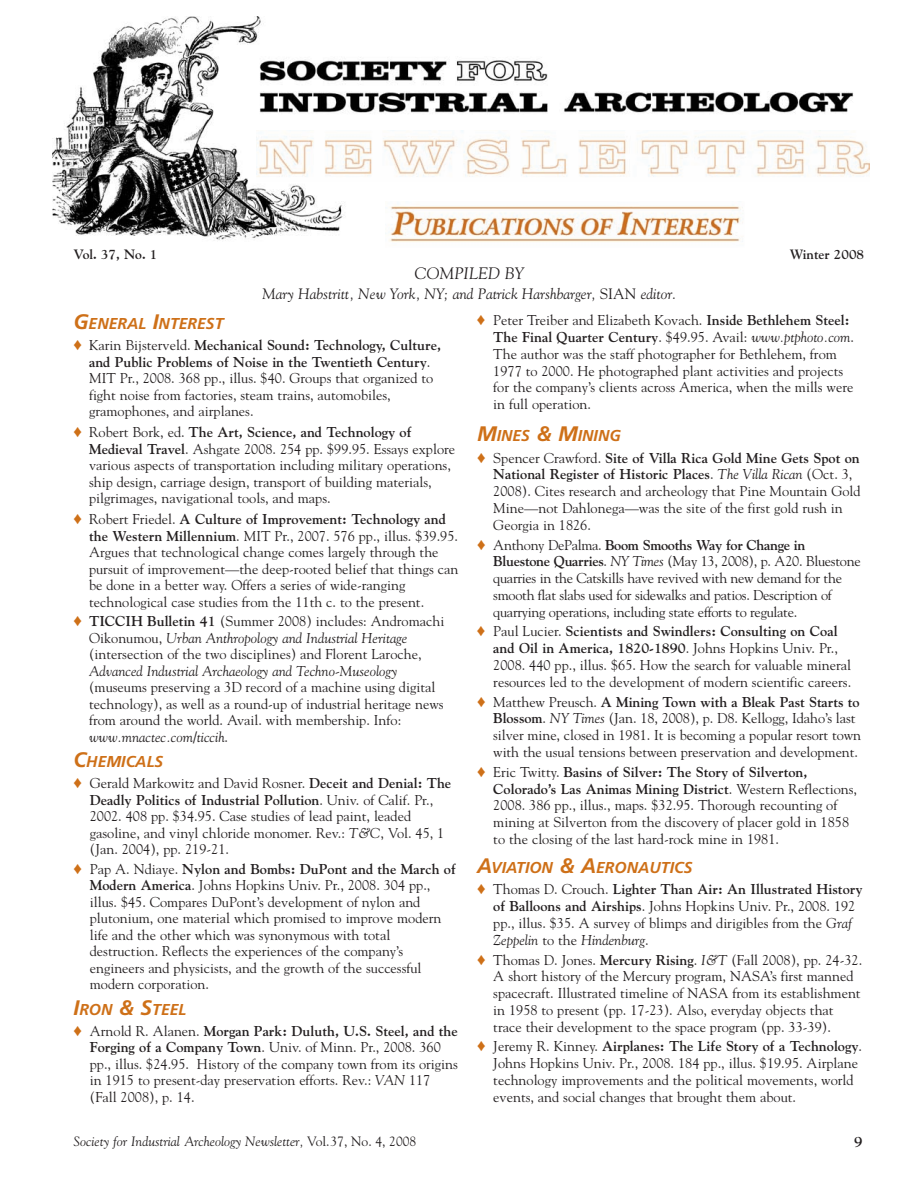
<style>
.page{position:relative;width:918px;height:1188px;background:#fff}
.page>*{position:absolute;margin:0;border:0;box-sizing:border-box;transform-origin:0 0}
.t1{font:italic 16.5px "Goudy Std";color:#231f20}
.t2{font:italic 700 15.75px "Frutiger LT Std";color:#ce7018}
.t3{font:italic 15px "Goudy Std";color:#231f20}
.t4{font:700 15px "Goudy Std";color:#231f20}
.t5{font:14.25px/16.5px "Goudy Std";color:#231f20}
.t6{font:14.25px/16.8px "Goudy Std";letter-spacing:-.02em;color:#231f20}
.t7{font:italic 14.25px "Goudy Std";color:#231f20}
.t8{font:italic 13.5px "Goudy Std";color:#231f20}
.t9{font:700 13.5px "Goudy Std";color:#231f20}
.s1{font-style:normal}
.s2{font-size:21px}
.s3{color:#ce7018}
.s4{font-weight:700}
.s5{font-style:italic}
</style>
<div class="page">
<img style="left:52px;top:16px;width:802px;height:224px">
<img style="left:256px;top:130px;width:614px;height:51px">
<img style="left:386px;top:201px;width:358px;height:41px">
<p class="t9" style="left:74px;top:247px;width:85px">Vol. 37, No. 1</p>
<p class="t9" style="left:790px;top:247px;width:76px">Winter 2008</p>
<p class="t1" style="left:415px;top:264px;width:111px">COMPILED BY</p>
<p class="t3" style="left:262px;top:285px;width:416px">Mary Habstritt, New York, NY; and Patrick Harshbarger, <span class="s1">SIAN</span> editor.</p>
<p class="t2" style="left:74px;top:317px;width:151px"><span class="s2">G</span>ENERAL <span class="s2">I</span>NTEREST</p>
<p class="t5" style="left:89px;top:337px;width:353px;text-indent:-16px"><span class="s3">♦</span> Karin Bijsterveld. <span class="s4">Mechanical Sound: Technology, Culture, and Public Problems of Noise in the Twentieth Century</span>.<br>MIT Pr., 2008. 368 pp., illus. $40. Groups that organized to fight noise from factories, steam trains, automobiles, gramophones, and airplanes.</p>
<p class="t5" style="left:89px;top:424px;width:368px;text-indent:-16px"><span class="s3">♦</span> Robert Bork, ed. <span class="s4">The Art, Science, and Technology of Medieval Travel</span>. Ashgate 2008. 254 pp. $99.95. Essays explore various aspects of transportation including military operations, ship design, carriage design, transport of building materials, pilgrimages, navigational tools, and maps.</p>
<p class="t5" style="left:89px;top:511px;width:371px;text-indent:-16px"><span class="s3">♦</span> Robert Friedel. <span class="s4">A Culture of Improvement: Technology and the Western Millennium</span>. MIT Pr., 2007. 576 pp., illus. $39.95.<br>Argues that technological change comes largely through the pursuit of improvement—the deep-rooted belief that things can be done in a better way. Offers a series of wide-ranging technological case studies from the 11th c. to the present.</p>
<p class="t5" style="left:89px;top:613px;width:357px;text-indent:-16px"><span class="s3">♦</span> <span class="s4">TICCIH Bulletin 41</span> (Summer 2008) includes: Andromachi<br>Oikonumou, <span class="s5">Urban Anthropology and Industrial Heritage </span>(intersection of the two disciplines) and Florent Laroche,</p>
<p class="t7" style="left:89px;top:663px;width:310px">Advanced Industrial Archaeology and Techno-Museology</p>
<p class="t5" style="left:89px;top:679px;width:356px">(museums preserving a 3D record of a machine using digital technology), as well as a round-up of industrial heritage news from around the world. Avail. with membership. Info: <span class="s5">www.mnactec.com/ticcih</span>.</p>
<p class="t2" style="left:74px;top:756px;width:91px"><span class="s2">C</span>HEMICALS</p>
<p class="t5" style="left:90px;top:775px;width:363px;text-indent:-16px"><span class="s3">♦</span> Gerald Markowitz and David Rosner. <span class="s4">Deceit and Denial: The Deadly Politics of Industrial Pollution</span>. Univ. of Calif. Pr., 2002. 408 pp. $34.95. Case studies of lead paint, leaded gasoline, and vinyl chloride monomer. Rev.: <span class="s5">T&amp;C</span>, Vol. 45, 1 (Jan. 2004), pp. 219-21.</p>
<p class="t5" style="left:90px;top:861px;width:368px;text-indent:-16px"><span class="s3">♦</span> Pap A. Ndiaye. <span class="s4">Nylon and Bombs: DuPont and the March of Modern America</span>. Johns Hopkins Univ. Pr., 2008. 304 pp., illus. $45. Compares DuPont’s development of nylon and plutonium, one material which promised to improve modern life and the other which was synonymous with total destruction. Reflects the experiences of the company’s engineers and physicists, and the growth of the successful modern corporation.</p>
<p class="t2" style="left:74px;top:1003px;width:114px"><span class="s2">I</span>RON <span class="s2">&amp; S</span>TEEL</p>
<p class="t5" style="left:90px;top:1023px;width:370px;text-indent:-16px"><span class="s3">♦</span> Arnold R. Alanen. <span class="s4">Morgan Park: Duluth, U.S. Steel, and the Forging of a Company Town</span>. Univ. of Minn. Pr., 2008. 360 pp., illus. $24.95. History of the company town from its origins in 1915 to present-day preservation efforts. Rev.: <span class="s5">VAN</span> 117 (Fall 2008), p. 14.</p>
<p class="t5" style="left:493px;top:312px;width:362px;text-indent:-16px"><span class="s3">♦</span> Peter Treiber and Elizabeth Kovach. <span class="s4">Inside Bethlehem Steel:<br>The Final Quarter Century</span>. $49.95. Avail: <span class="s5">www.ptphoto.com</span>.<br>The author was the staff photographer for Bethlehem, from 1977 to 2000. He photographed plant activities and projects for the company’s clients across America, when the mills were in full operation.</p>
<p class="t2" style="left:477px;top:429px;width:145px"><span class="s2">M</span>INES <span class="s2">&amp; M</span>INING</p>
<p class="t5" style="left:493px;top:449px;width:369px;text-indent:-16px"><span class="s3">♦</span> Spencer Crawford. <span class="s4">Site of Villa Rica Gold Mine Gets Spot on National Register of Historic Places</span>. <span class="s5">The Villa Rican</span> (Oct. 3, 2008). Cites research and archeology that Pine Mountain Gold Mine—not Dahlonega—was the site of the first gold rush in Georgia in 1826.</p>
<p class="t6" style="left:493px;top:536px;width:369px;text-indent:-16px"><span class="s3">♦</span> Anthony DePalma. <span class="s4">Boom Smooths Way for Change in Bluestone Quarries</span>. <span class="s5">NY Times</span> (May 13, 2008), p. A20. Bluestone quarries in the Catskills have revived with new demand for the smooth flat slabs used for sidewalks and patios. Description of quarrying operations, including state efforts to regulate.</p>
<p class="t5" style="left:493px;top:623px;width:359px;text-indent:-16px"><span class="s3">♦</span> Paul Lucier. <span class="s4">Scientists and Swindlers: Consulting on Coal and Oil in America, 1820-1890</span>. Johns Hopkins Univ. Pr., 2008. 440 pp., illus. $65. How the search for valuable mineral resources led to the development of modern scientific careers.</p>
<p class="t5" style="left:493px;top:693px;width:369px;text-indent:-16px"><span class="s3">♦</span> Matthew Preusch. <span class="s4">A Mining Town with a Bleak Past Starts to Blossom</span>. <span class="s5">NY Times</span> (Jan. 18, 2008), p. D8. Kellogg, Idaho’s last silver mine, closed in 1981. It is becoming a popular resort town with the usual tensions between preservation and development.</p>
<p class="t5" style="left:493px;top:763px;width:365px;text-indent:-16px"><span class="s3">♦</span> Eric Twitty. <span class="s4">Basins of Silver: The Story of Silverton, Colorado’s Las Animas Mining District</span>. Western Reflections, 2008. 386 pp., illus., maps. $32.95. Thorough recounting of mining at Silverton from the discovery of placer gold in 1858 to the closing of the last hard-rock mine in 1981.</p>
<p class="t2" style="left:477px;top:861px;width:217px"><span class="s2">A</span>VIATION <span class="s2">&amp; A</span>ERONAUTICS</p>
<p class="t5" style="left:493px;top:881px;width:371px;text-indent:-16px"><span class="s3">♦</span> Thomas D. Crouch. <span class="s4">Lighter Than Air: An Illustrated History of Balloons and Airships</span>. Johns Hopkins Univ. Pr., 2008. 192 pp., illus. $35. A survey of blimps and dirigibles from the <span class="s5">Graf Zeppelin</span> to the <span class="s5">Hindenburg</span>.</p>
<p class="t5" style="left:493px;top:951px;width:370px;text-indent:-16px"><span class="s3">♦</span> Thomas D. Jones. <span class="s4">Mercury Rising</span>. <span class="s5">I&amp;T</span> (Fall 2008), pp. 24-32.<br>A short history of the Mercury program, NASA’s first manned spacecraft. Illustrated timeline of NASA from its establishment in 1958 to present (pp. 17-23). Also, everyday objects that trace their development to the space program (pp. 33-39).</p>
<p class="t5" style="left:493px;top:1038px;width:370px;text-indent:-16px"><span class="s3">♦</span> Jeremy R. Kinney. <span class="s4">Airplanes: The Life Story of a Technology</span>.<br>Johns Hopkins Univ. Pr., 2008. 184 pp., illus. $19.95. Airplane technology improvements and the political movements, world events, and social changes that brought them about.</p>
<p class="t8" style="left:74px;top:1133px;width:344px">Society for Industrial Archeology Newsletter, <span class="s1">Vol.37, No. 4, 2008</span></p>
<p class="t4" style="left:854px;top:1133px;width:10px">9</p>
</div>
